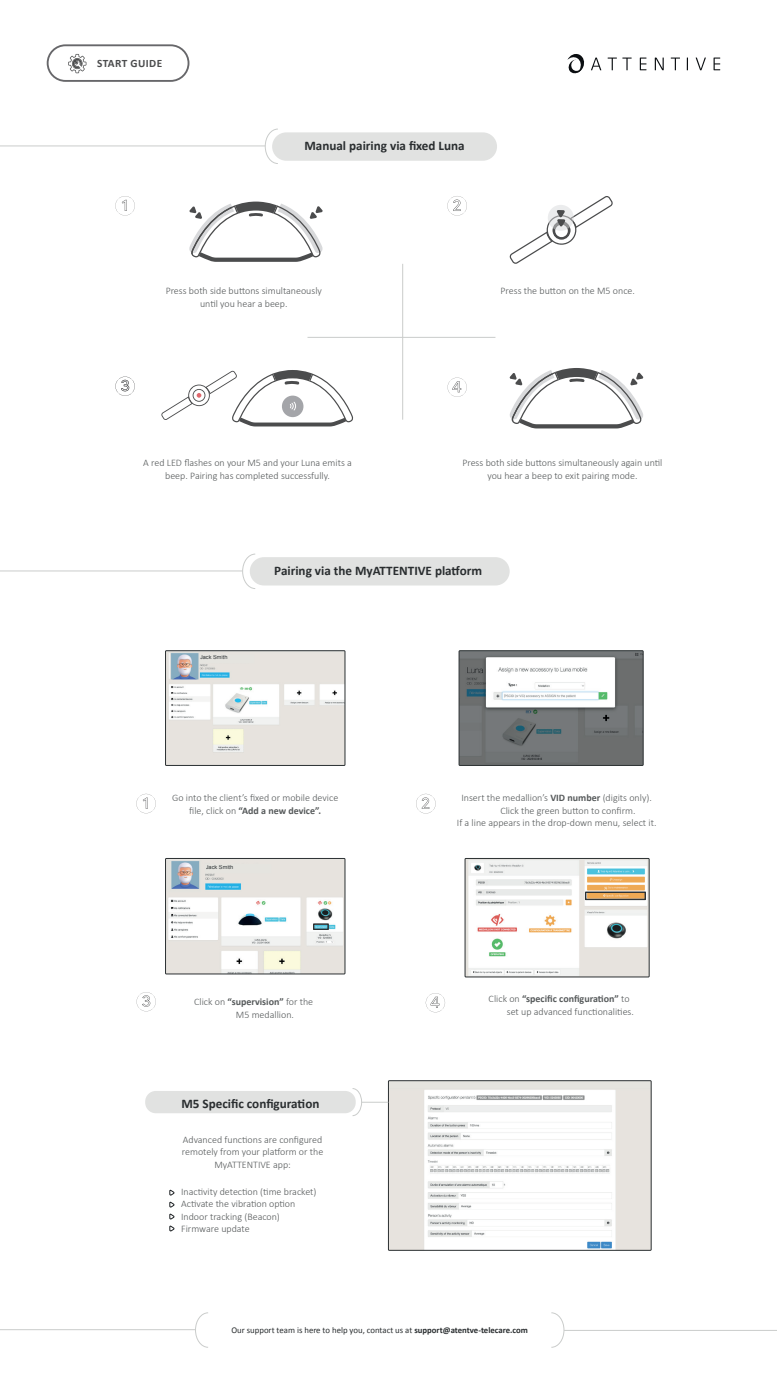
<style>
.page{position:relative;width:777px;height:1380px;background:#fff}
.page>*{position:absolute;margin:0;border:0;box-sizing:border-box;transform-origin:0 0}
.t1{font:700 13.12px "Calibri";color:#292d2f}
.t2{font:700 11.25px "Calibri";letter-spacing:.04em;color:#4b4c4d}
.t3{font:300 10px/12.5px "Calibri";color:#55595a;text-align:center}
.t4{font:8.75px "Calibri";color:#292d2f}
.t5{font:5.62px "Arial";color:#2e3335}
.s1{font-weight:700}
</style>
<div class="page">
<div style="left:47px;top:44px;width:142px;height:38px;border:2px solid #67676a;border-radius:18px"></div>
<div style="left:272px;top:132px;width:225px;height:29px;background:#e1e2e1;border-radius:14px"></div>
<div style="left:250px;top:557px;width:259px;height:29px;background:#e1e2e1;border-radius:14px"></div>
<svg style="left:189px;top:202px;width:134px;height:60px"></svg>
<svg style="left:509px;top:368px;width:134px;height:60px"></svg>
<svg style="left:161px;top:370px;width:192px;height:56px"></svg>
<hr style="left:402px;top:264px;width:1px;height:156px;background:#cacccb">
<hr style="left:307px;top:337px;width:188px;height:1px;background:#cacccb">
<svg style="left:509px;top:196px;width:104px;height:68px"></svg>
<svg style="left:115px;top:196px;width:20px;height:19px"></svg>
<svg style="left:136px;top:794px;width:20px;height:19px"></svg>
<svg style="left:447px;top:196px;width:20px;height:20px"></svg>
<svg style="left:416px;top:794px;width:19px;height:19px"></svg>
<svg style="left:115px;top:377px;width:20px;height:19px"></svg>
<svg style="left:136px;top:992px;width:20px;height:19px"></svg>
<svg style="left:447px;top:378px;width:19px;height:19px"></svg>
<svg style="left:425px;top:993px;width:20px;height:19px"></svg>
<svg style="left:264px;top:128px;width:14px;height:36px"></svg>
<hr style="left:0;top:146px;width:265px;height:1px;background:#cacccb">
<svg style="left:242px;top:553px;width:14px;height:36px"></svg>
<hr style="left:0;top:571px;width:242px;height:1px;background:#cacccb">
<svg style="left:195px;top:1312px;width:13px;height:36px"></svg>
<hr style="left:0;top:1329px;width:195px;height:1px;background:#cacccb">
<svg style="left:551px;top:1312px;width:13px;height:36px"></svg>
<hr style="left:564px;top:1330px;width:212px;height:1px;background:#cacccb">
<svg style="left:68px;top:54px;width:18px;height:19px"></svg>
<svg style="left:567px;top:54px;width:34px;height:20px"></svg>
<svg style="left:607px;top:58px;width:9px;height:12px"></svg>
<svg style="left:622px;top:58px;width:9px;height:12px"></svg>
<svg style="left:670px;top:58px;width:9px;height:12px"></svg>
<svg style="left:686px;top:58px;width:1px;height:12px"></svg>
<svg style="left:695px;top:58px;width:10px;height:12px"></svg>
<svg style="left:639px;top:58px;width:7px;height:12px"></svg>
<svg style="left:713px;top:58px;width:7px;height:12px"></svg>
<svg style="left:654px;top:58px;width:9px;height:12px"></svg>
<img style="left:167px;top:653px;width:176px;height:111px">
<div style="left:165px;top:651px;width:180px;height:115px;border:1px solid #2b3032"></div>
<img style="left:461px;top:653px;width:180px;height:111px">
<div style="left:459px;top:651px;width:184px;height:115px;border:1px solid #2b3032"></div>
<img style="left:167px;top:860px;width:176px;height:112px">
<div style="left:165px;top:858px;width:180px;height:116px;border:1px solid #2b3032"></div>
<img style="left:467px;top:860px;width:180px;height:115px">
<div style="left:465px;top:858px;width:184px;height:119px;border:1px solid #2b3032"></div>
<div style="left:313px;top:924px;width:15px;height:6px;border:1px solid #2b3032"></div>
<div style="left:314px;top:924px;width:14px;height:5px;border:1px solid #2b3032"></div>
<div style="left:585px;top:892px;width:60px;height:8px;border:1px solid #2b3032"></div>
<div style="left:585px;top:892px;width:60px;height:7px;border:1px solid #2b3032"></div>
<div style="left:145px;top:1091px;width:210px;height:22px;background:#e1e2e1;border-radius:11px"></div>
<div style="left:388px;top:1081px;width:263px;height:169px;background:#e5e4df"></div>
<img style="left:424px;top:1090px;width:192px;height:158px">
<div style="left:388px;top:1081px;width:263px;height:169px;border:1px solid #2b3032"></div>
<svg style="left:352px;top:1088px;width:36px;height:28px"></svg>
<svg style="left:169px;top:1189px;width:5px;height:6px"></svg>
<svg style="left:169px;top:1201px;width:5px;height:6px"></svg>
<svg style="left:169px;top:1213px;width:5px;height:6px"></svg>
<svg style="left:169px;top:1225px;width:5px;height:6px"></svg>
<img style="left:170px;top:652px;width:29px;height:27px">
<img style="left:167px;top:860px;width:34px;height:32px">
<div style="left:200px;top:655px;width:54px;height:8px;background:#e5e4df"></div>
<div style="left:199px;top:654px;width:55px;height:9px;border:1px solid #e5e4df"></div>
<div style="left:205px;top:865px;width:65px;height:8px;background:#e5e4df"></div>
<div style="left:205px;top:864px;width:66px;height:9px;border:1px solid #e5e4df"></div>
<div style="left:588px;top:666px;width:18px;height:8px;background:#fff"></div>
<p class="t2" style="left:97px;top:56px;width:67px">START GUIDE</p>
<h1 class="t1" style="left:304px;top:136px;width:162px">Manual pairing via fixed Luna</h1>
<p class="t3" style="left:166px;top:284px;width:158px">Press both side buttons simultaneously until you hear a beep.</p>
<p class="t3" style="left:500px;top:284px;width:136px">Press the button on the M5 once.</p>
<p class="t3" style="left:143px;top:457px;width:210px">A red LED flashes on your M5 and your Luna emits a beep. Pairing has completed successfully.</p>
<p class="t3" style="left:462px;top:457px;width:201px">Press both side buttons simultaneously again until you hear a beep to exit pairing mode.</p>
<p class="t5" style="left:200px;top:653px;width:29px">Jack Smith</p>
<h1 class="t1" style="left:274px;top:562px;width:209px">Pairing via the MyATTENTIVE platform</h1>
<p class="t3" style="left:172px;top:792px;width:167px">Go into the client’s fixed or mobile device file, click on <span class="s1">“Add a new device”.</span></p>
<p class="t3" style="left:461px;top:792px;width:192px">Insert the medallion’s <span class="s1">VID number</span> (digits only).</p>
<p class="t3" style="left:500px;top:804px;width:137px">Click the green button to confirm.</p>
<p class="t3" style="left:456px;top:817px;width:201px">If a line appears in the drop-down menu, select it.</p>
<p class="t5" style="left:206px;top:863px;width:29px">Jack Smith</p>
<p class="t3" style="left:236px;top:996px;width:79px;text-align:left;text-indent:-42px">Click on <span class="s1">“supervision”</span> for the<br>M5 medallion.</p>
<p class="t3" style="left:506px;top:992px;width:128px;text-align:left;text-indent:-18px">Click on <span class="s1">“specific configuration”</span> to set up advanced functionalities.</p>
<h1 class="t1" style="left:181px;top:1095px;width:139px">M5 Specific configuration</h1>
<p class="t3" style="left:182px;top:1133px;width:143px">Advanced functions are configured remotely from your platform or the<br>MyATTENTIVE app:</p>
<p class="t3" style="left:181px;top:1185px;width:137px;text-align:left">Inactivity detection (time bracket)<br>Activate the vibration option<br>Indoor tracking (Beacon)<br>Firmware update</p>
<p class="t4" style="left:231px;top:1325px;width:298px">Our support team is here to help you, contact us at <span class="s1">support@atentve-telecare.com</span></p>
</div>
